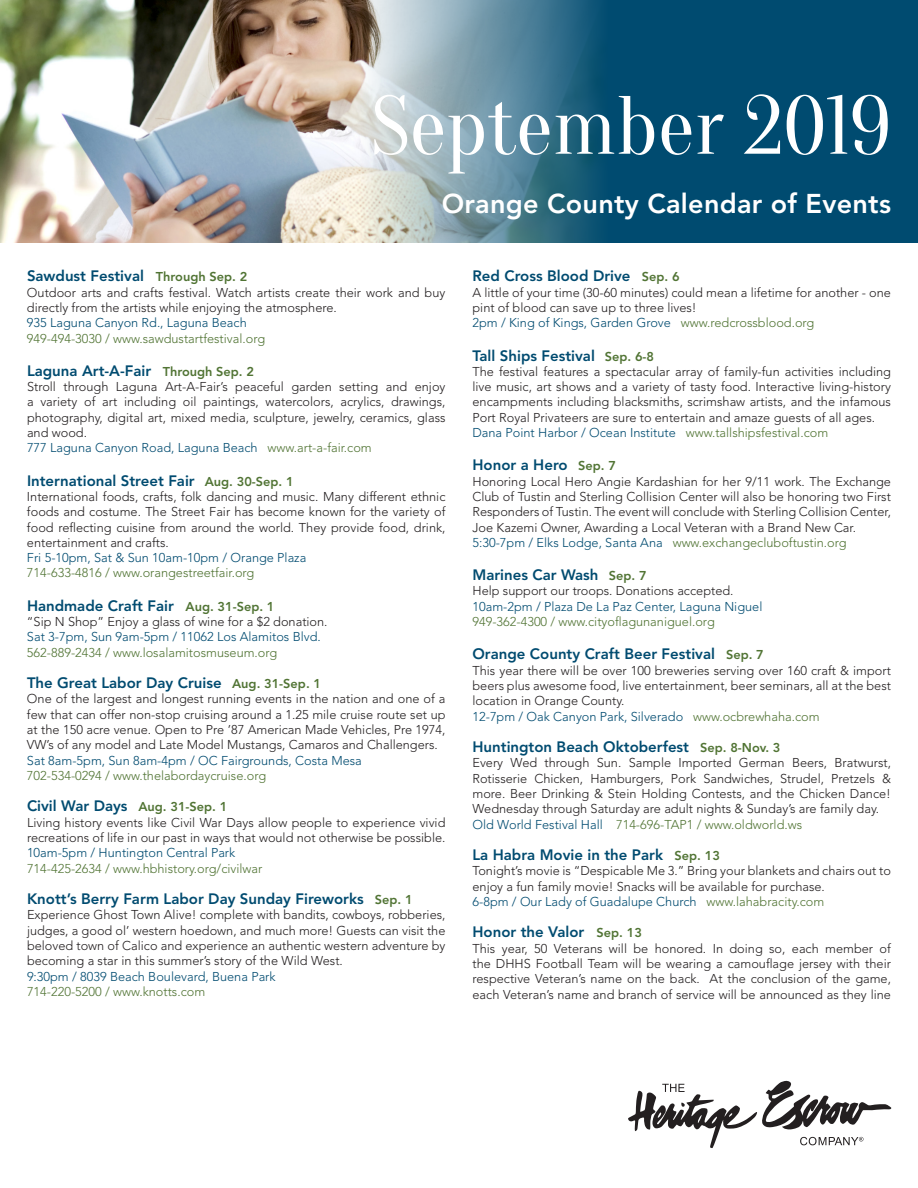
<style>
.page{position:relative;width:918px;height:1188px;background:#fff}
.page>*{position:absolute;margin:0;border:0;box-sizing:border-box;transform-origin:0 0}
.t1{font:82.5px "Oranienbaum";color:#fff}
.t2{font:800 27px "Avenir LT Std";letter-spacing:.01em;color:#fff}
.t3{font:800 15px "Avenir LT Std";color:#004b70}
.t4{font:300 12.75px/15.3px "Avenir LT Std";color:#231f20}
.t5{font:300 12.75px "Avenir LT Std";color:#004b70}
.t6{font:300 12.75px "Avenir LT Std";color:#517434}
.s1{font-size:12.75px;color:#517434}
.s2{color:#004b70}
.s3{color:#517434}
</style>
<div class="page">
<div style="left:0;top:0;width:918px;height:243px;background:#004b70"></div>
<img style="left:0;top:0;width:598px;height:243px">
<svg style="left:628px;top:1081px;width:263px;height:67px"></svg>
<h1 class="t1" style="left:371px;top:80px;width:521px">September 2019</h1>
<h2 class="t2" style="left:442px;top:187px;width:451px">Orange County Calendar of Events</h2>
<p class="t3" style="left:27px;top:267px;width:222px">Sawdust Festival <span class="s1">Through Sep. 2</span></p>
<p class="t4" style="left:27px;top:285px;width:420px">Outdoor arts and crafts festival. Watch artists create their work and buy directly from the artists while enjoying the atmosphere.</p>
<p class="t5" style="left:27px;top:315px;width:221px">935 Laguna Canyon Rd., Laguna Beach</p>
<p class="t6" style="left:27px;top:331px;width:240px">949-494-3030 / www.sawdustartfestival.org</p>
<p class="t3" style="left:27px;top:362px;width:229px">Laguna Art-A-Fair <span class="s1">Through Sep. 2</span></p>
<p class="t4" style="left:27px;top:379px;width:420px">Stroll through Laguna Art-A-Fair’s peaceful garden setting and enjoy a variety of art including oil paintings, watercolors, acrylics, drawings, photography, digital art, mixed media, sculpture, jewelry, ceramics, glass and wood.<br><span class="s2">777 Laguna Canyon Road, Laguna Beach</span> <span class="s3">www.art-a-fair.com</span></p>
<p class="t3" style="left:27px;top:472px;width:268px">International Street Fair <span class="s1">Aug. 30-Sep. 1</span></p>
<p class="t4" style="left:27px;top:489px;width:420px;text-align:justify">International foods, crafts, folk dancing and music. Many different ethnic foods and costume. The Street Fair has become known for the variety of food reflecting cuisine from around the world. They provide food, drink, entertainment and crafts.</p>
<p class="t5" style="left:27px;top:550px;width:281px">Fri 5-10pm, Sat &amp; Sun 10am-10pm / Orange Plaza</p>
<p class="t6" style="left:27px;top:566px;width:229px">714-633-4816 / www.orangestreetfair.org</p>
<p class="t3" style="left:27px;top:597px;width:249px">Handmade Craft Fair <span class="s1">Aug. 31-Sep. 1</span></p>
<p class="t4" style="left:27px;top:614px;width:302px">“Sip N Shop” Enjoy a glass of wine for a $2 donation.</p>
<p class="t5" style="left:27px;top:629px;width:295px">Sat 3-7pm, Sun 9am-5pm / 11062 Los Alamitos Blvd.</p>
<p class="t6" style="left:27px;top:645px;width:252px">562-889-2434 / www.losalamitosmuseum.org</p>
<p class="t3" style="left:27px;top:674px;width:296px">The Great Labor Day Cruise <span class="s1">Aug. 31-Sep. 1</span></p>
<p class="t4" style="left:27px;top:691px;width:420px;text-align:justify">One of the largest and longest running events in the nation and one of a few that can offer non-stop cruising around a 1.25 mile cruise route set up at the 150 acre venue. Open to Pre ’87 American Made Vehicles, Pre 1974, VW’s of any model and Late Model Mustangs, Camaros and Challengers.</p>
<p class="t5" style="left:27px;top:753px;width:336px">Sat 8am-5pm, Sun 8am-4pm / OC Fairgrounds, Costa Mesa</p>
<p class="t6" style="left:27px;top:768px;width:241px">702-534-0294 / www.thelabordaycruise.org</p>
<p class="t3" style="left:27px;top:797px;width:202px">Civil War Days <span class="s1">Aug. 31-Sep. 1</span></p>
<p class="t4" style="left:27px;top:815px;width:420px">Living history events like Civil War Days allow people to experience vivid recreations of life in our past in ways that would not otherwise be possible.</p>
<p class="t5" style="left:27px;top:845px;width:210px">10am-5pm / Huntington Central Park</p>
<p class="t6" style="left:27px;top:861px;width:237px">714-425-2634 / www.hbhistory.org/civilwar</p>
<p class="t3" style="left:27px;top:890px;width:387px">Knott’s Berry Farm Labor Day Sunday Fireworks <span class="s1">Sep. 1</span></p>
<p class="t4" style="left:27px;top:907px;width:420px;text-align:justify">Experience Ghost Town Alive! complete with bandits, cowboys, robberies, judges, a good ol’ western hoedown, and much more! Guests can visit the beloved town of Calico and experience an authentic western adventure by becoming a star in this summer’s story of the Wild West.</p>
<p class="t5" style="left:27px;top:969px;width:250px">9:30pm / 8039 Beach Boulevard, Buena Park</p>
<p class="t6" style="left:27px;top:984px;width:180px">714-220-5200 / www.knotts.com</p>
<p class="t3" style="left:472px;top:267px;width:209px">Red Cross Blood Drive <span class="s1">Sep. 6</span></p>
<p class="t4" style="left:472px;top:285px;width:420px">A little of your time (30-60 minutes) could mean a lifetime for another - one pint of blood can save up to three lives!<br><span class="s2">2pm / King of Kings, Garden Grove</span> <span class="s3">www.redcrossblood.org</span></p>
<p class="t3" style="left:472px;top:346px;width:183px">Tall Ships Festival <span class="s1">Sep. 6-8</span></p>
<p class="t4" style="left:473px;top:364px;width:420px">The festival features a spectacular array of family-fun activities including live music, art shows and a variety of tasty food. Interactive living-history encampments including blacksmiths, scrimshaw artists, and the infamous Port Royal Privateers are sure to entertain and amaze guests of all ages.<br><span class="s2">Dana Point Harbor / Ocean Institute</span> <span class="s3">www.tallshipsfestival.com</span></p>
<p class="t3" style="left:472px;top:456px;width:145px">Honor a Hero <span class="s1">Sep. 7</span></p>
<p class="t4" style="left:473px;top:474px;width:420px">Honoring Local Hero Angie Kardashian for her 9/11 work. The Exchange Club of Tustin and Sterling Collision Center will also be honoring two First Responders of Tustin. The event will conclude with Sterling Collision Center, Joe Kazemi Owner, Awarding a Local Veteran with a Brand New Car.<br><span class="s2">5:30-7pm / Elks Lodge, Santa Ana</span> <span class="s3">www.exchangecluboftustin.org</span></p>
<p class="t3" style="left:472px;top:566px;width:176px">Marines Car Wash <span class="s1">Sep. 7</span></p>
<p class="t4" style="left:473px;top:583px;width:263px">Help support our troops. Donations accepted.</p>
<p class="t5" style="left:473px;top:599px;width:291px">10am-2pm / Plaza De La Paz Center, Laguna Niguel</p>
<p class="t6" style="left:473px;top:614px;width:244px">949-362-4300 / www.cityoflagunaniguel.org</p>
<p class="t3" style="left:472px;top:645px;width:293px">Orange County Craft Beer Festival <span class="s1">Sep. 7</span></p>
<p class="t4" style="left:472px;top:663px;width:420px">This year there will be over 100 breweries serving over 160 craft &amp; import beers plus awesome food, live entertainment, beer seminars, all at the best location in Orange County.<br><span class="s2">12-7pm / Oak Canyon Park, Silverado</span> <span class="s3">www.ocbrewhaha.com</span></p>
<p class="t3" style="left:472px;top:738px;width:309px">Huntington Beach Oktoberfest <span class="s1">Sep. 8-Nov. 3</span></p>
<p class="t4" style="left:472px;top:755px;width:420px">Every Wed through Sun. Sample Imported German Beers, Bratwurst, Rotisserie Chicken, Hamburgers, Pork Sandwiches, Strudel, Pretzels &amp; more. Beer Drinking &amp; Stein Holding Contests, and the Chicken Dance!<br>Wednesday through Saturday are adult nights &amp; Sunday’s are family day.<br><span class="s2">Old World Festival Hall</span> <span class="s3">714-696-TAP1 / www.oldworld.ws</span></p>
<p class="t3" style="left:472px;top:846px;width:249px">La Habra Movie in the Park <span class="s1">Sep. 13</span></p>
<p class="t4" style="left:472px;top:863px;width:420px">Tonight’s movie is “Despicable Me 3.” Bring your blankets and chairs out to enjoy a fun family movie! Snacks will be available for purchase.<br><span class="s2">6-8pm / Our Lady of Guadalupe Church</span> <span class="s3">www.lahabracity.com</span></p>
<p class="t3" style="left:472px;top:923px;width:171px">Honor the Valor <span class="s1">Sep. 13</span></p>
<p class="t4" style="left:472px;top:941px;width:420px;text-align:justify">This year, 50 Veterans will be honored. In doing so, each member of the DHHS Football Team will be wearing a camouflage jersey with their respective Veteran’s name on the back. At the conclusion of the game, each Veteran’s name and branch of service will be announced as they line</p>
</div>
